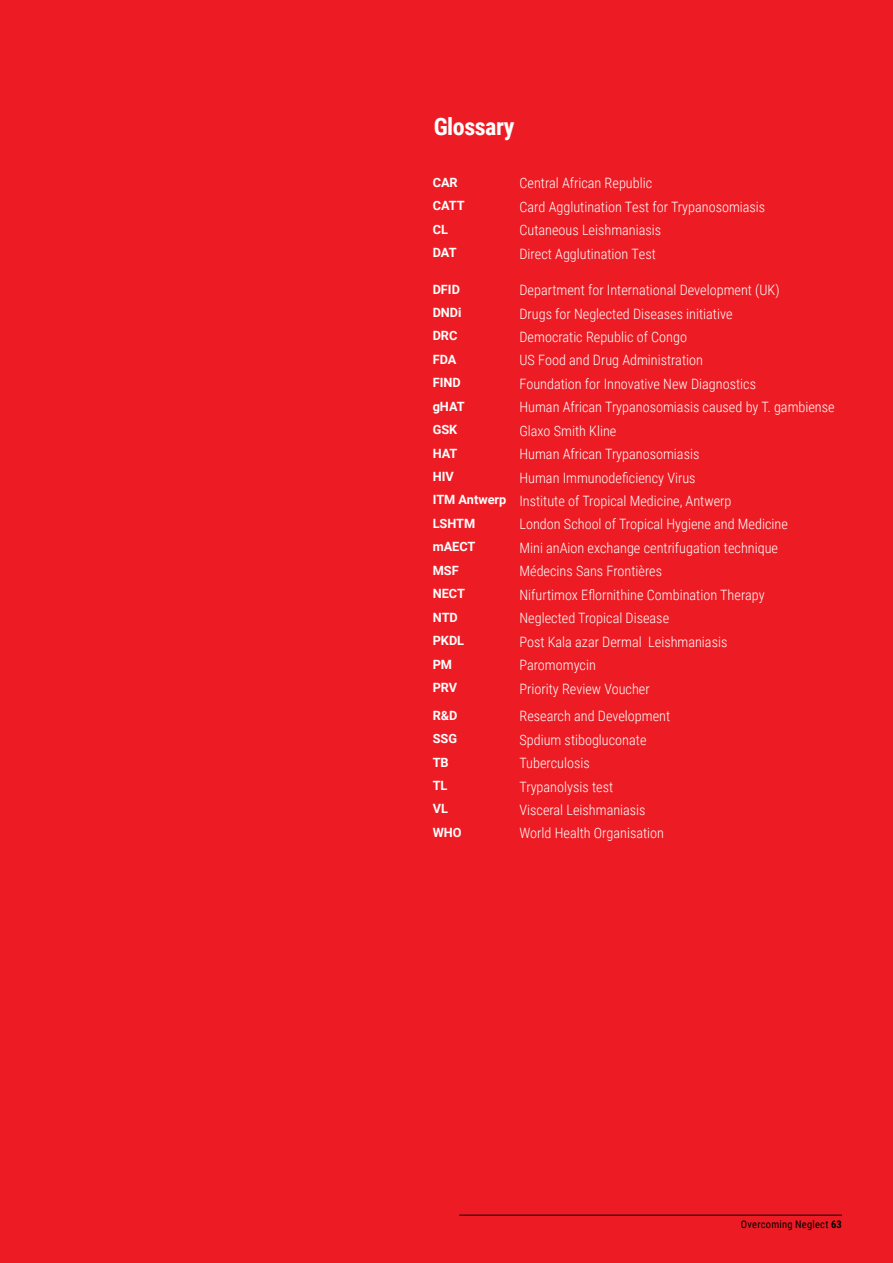
<style>
.page{position:relative;width:893px;height:1263px;background:#ed1c24}
.page>*{position:absolute;margin:0;border:0;box-sizing:border-box;transform-origin:0 0}
.t1{font:700 24px "Roboto Condensed";letter-spacing:-.02em;color:#fff}
.t2{font:300 14.25px/23.4px "Roboto Condensed";color:#fff}
.t3{font:700 12.75px "Roboto";color:#fff}
.t4{font:10.5px "Roboto Condensed";letter-spacing:.025em;color:#000}
.s1{font-family:"Roboto";font-weight:700;font-size:12.75px}
.s2{font-weight:700}
</style>
<div class="page">
<hr style="left:459px;top:1215px;width:383px;height:1px;background:#000">
<h1 class="t1" style="left:434px;top:116px;width:82px">Glossary</h1>
<p class="t3" style="left:433px;top:177px;width:27px">CAR</p>
<p class="t2" style="left:519px;top:172px;width:134px">Central African Republic</p>
<p class="t3" style="left:433px;top:200px;width:34px">CATT</p>
<p class="t2" style="left:519px;top:196px;width:247px">Card Agglutination Test for Trypanosomiasis</p>
<p class="t3" style="left:433px;top:224px;width:17px">CL</p>
<p class="t2" style="left:519px;top:219px;width:143px">Cutaneous Leishmaniasis</p>
<p class="t3" style="left:433px;top:247px;width:26px">DAT</p>
<p class="t2" style="left:519px;top:243px;width:138px">Direct Agglutination Test</p>
<p class="t3" style="left:433px;top:284px;width:29px">DFID</p>
<p class="t2" style="left:519px;top:279px;width:262px">Department for International Development (UK)</p>
<p class="t3" style="left:433px;top:307px;width:30px">DNDi</p>
<p class="t2" style="left:519px;top:303px;width:215px">Drugs for Neglected Diseases initiative</p>
<p class="t3" style="left:433px;top:331px;width:26px">DRC</p>
<p class="t2" style="left:519px;top:326px;width:169px">Democratic Republic of Congo</p>
<p class="t3" style="left:433px;top:354px;width:25px">FDA</p>
<p class="t2" style="left:519px;top:350px;width:185px">US Food and Drug Administration</p>
<p class="t3" style="left:433px;top:378px;width:29px">FIND</p>
<p class="t2" style="left:519px;top:373px;width:238px">Foundation for Innovative New Diagnostics</p>
<p class="t3" style="left:433px;top:401px;width:34px">gHAT</p>
<p class="t2" style="left:519px;top:396px;width:317px">Human African Trypanosomiasis caused by T. gambiense</p>
<p class="t3" style="left:433px;top:424px;width:26px">GSK</p>
<p class="t2" style="left:519px;top:420px;width:98px">Glaxo Smith Kline</p>
<p class="t3" style="left:433px;top:448px;width:26px">HAT</p>
<p class="t2" style="left:519px;top:443px;width:181px">Human African Trypanosomiasis</p>
<p class="t3" style="left:433px;top:471px;width:23px">HIV</p>
<p class="t2" style="left:433px;top:465px;width:300px;text-indent:87px">Human Immunodeficiency Virus<br><span class="s1">ITM Antwerp</span> Institute of Tropical Medicine, Antwerp</p>
<p class="t3" style="left:433px;top:518px;width:44px">LSHTM</p>
<p class="t2" style="left:519px;top:514px;width:270px">London School of Tropical Hygiene and Medicine</p>
<p class="t3" style="left:433px;top:542px;width:44px">mAECT</p>
<p class="t2" style="left:519px;top:537px;width:260px">Mini anAion exchange centrifugation technique</p>
<p class="t3" style="left:433px;top:565px;width:27px">MSF</p>
<p class="t2" style="left:519px;top:561px;width:144px">Médecins Sans Frontières</p>
<p class="t3" style="left:433px;top:588px;width:34px">NECT</p>
<p class="t2" style="left:519px;top:582px;width:247px">Nifurtimox Eflornithine Combination Therapy</p>
<p class="t3" style="left:433px;top:612px;width:27px">NTD</p>
<p class="t2" style="left:519px;top:607px;width:151px">Neglected Tropical Disease</p>
<p class="t3" style="left:433px;top:635px;width:33px">PKDL</p>
<p class="t2" style="left:519px;top:631px;width:209px">Post Kala azar Dermal Leishmaniasis</p>
<p class="t3" style="left:433px;top:659px;width:21px">PM</p>
<p class="t2" style="left:519px;top:654px;width:78px">Paromomycin</p>
<p class="t3" style="left:433px;top:682px;width:26px">PRV</p>
<p class="t2" style="left:519px;top:678px;width:132px">Priority Review Voucher</p>
<p class="t3" style="left:433px;top:710px;width:26px">R&amp;D</p>
<p class="t2" style="left:519px;top:705px;width:152px">Research and Development</p>
<p class="t3" style="left:433px;top:733px;width:26px">SSG</p>
<p class="t2" style="left:519px;top:729px;width:129px">Spdium stibogluconate</p>
<p class="t3" style="left:433px;top:757px;width:18px">TB</p>
<p class="t2" style="left:519px;top:752px;width:72px">Tuberculosis</p>
<p class="t3" style="left:433px;top:780px;width:16px">TL</p>
<p class="t2" style="left:519px;top:776px;width:95px">Trypanolysis test</p>
<p class="t3" style="left:433px;top:804px;width:17px">VL</p>
<p class="t2" style="left:519px;top:799px;width:128px">Visceral Leishmaniasis</p>
<p class="t3" style="left:433px;top:827px;width:30px">WHO</p>
<p class="t2" style="left:519px;top:823px;width:146px">World Health Organisation</p>
<p class="t4" style="left:741px;top:1220px;width:103px">Overcoming Neglect <span class="s2">63</span></p>
</div>
